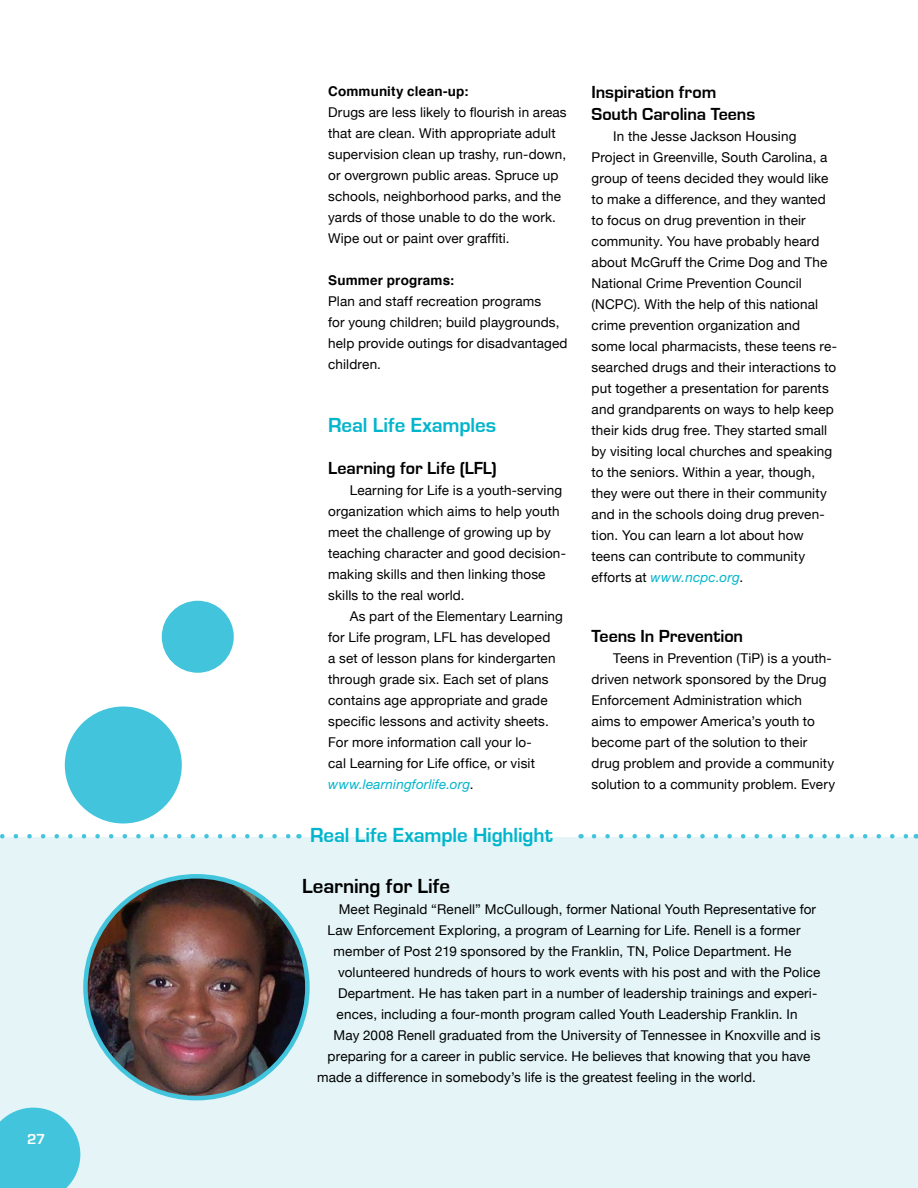
<style>
.page{position:relative;width:918px;height:1188px;background:#fff}
.page>*{position:absolute;margin:0;border:0;box-sizing:border-box;transform-origin:0 0}
.t1{font:700 21px "Eurostile";letter-spacing:-.005em;color:#00b5cc}
.t2{font:700 21px "Eurostile";color:#000}
.t3{font:700 18px/21.6px "Eurostile";letter-spacing:-.005em;color:#000}
.t4{font:700 15px "Eurostile";color:#fff}
.t5{font:13.5px/21px "Helvetica Neue";letter-spacing:.01em;color:#000}
.t6{font:italic 13.5px "Helvetica Neue";letter-spacing:.015em;color:#00b5cc}
.s1{font-family:"Helvetica";font-weight:700}
.s2{font-style:normal;color:#000}
.s3{font-style:italic;color:#00b5cc}
</style>
<div class="page">
<div style="left:0;top:837px;width:918px;height:351px;background:#e4f4f7"></div>
<div style="left:162px;top:601px;width:72px;height:72px;background:#41c4dc;border-radius:50%"></div>
<div style="left:65px;top:706px;width:117px;height:118px;background:#41c4dc;border-radius:50%"></div>
<svg style="left:594px;top:834px;width:315px;height:4px"></svg>
<img style="left:86px;top:876px;width:219px;height:222px">
<svg style="left:0;top:834px;width:291px;height:4px"></svg>
<svg style="left:0;top:1108px;width:80px;height:80px;background:#53c9de"></svg>
<p class="t4" style="left:27px;top:1131px;width:20px">27</p>
<p class="t5" style="left:328px;top:81px;width:240px"><span class="s1">Community clean-up:<br></span>Drugs are less likely to flourish in areas that are clean. With appropriate adult supervision clean up trashy, run-down, or overgrown public areas. Spruce up schools, neighborhood parks, and the yards of those unable to do the work.<br>Wipe out or paint over graffiti.</p>
<p class="t5" style="left:328px;top:270px;width:241px"><span class="s1">Summer programs:<br></span>Plan and staff recreation programs<br>for young children; build playgrounds, help provide outings for disadvantaged children.</p>
<p class="t1" style="left:328px;top:414px;width:170px">Real Life Examples</p>
<p class="t3" style="left:328px;top:458px;width:170px">Learning for Life (LFL)</p>
<p class="t5" style="left:350px;top:480px;width:214px">Learning for Life is a youth-serving</p>
<p class="t5" style="left:328px;top:501px;width:233px">organization which aims to help youth</p>
<p class="t5" style="left:328px;top:522px;width:224px">meet the challenge of growing up by</p>
<p class="t5" style="left:328px;top:543px;width:239px">teaching character and good decision-</p>
<p class="t5" style="left:328px;top:564px;width:219px">making skills and then linking those</p>
<p class="t5" style="left:328px;top:585px;width:138px">skills to the real world.</p>
<p class="t5" style="left:350px;top:606px;width:215px">As part of the Elementary Learning</p>
<p class="t5" style="left:328px;top:627px;width:224px">for Life program, LFL has developed</p>
<p class="t5" style="left:328px;top:648px;width:229px">a set of lesson plans for kindergarten</p>
<p class="t5" style="left:328px;top:669px;width:222px">through grade six. Each set of plans</p>
<p class="t5" style="left:328px;top:690px;width:221px">contains age appropriate and grade</p>
<p class="t5" style="left:328px;top:711px;width:222px">specific lessons and activity sheets.</p>
<p class="t5" style="left:328px;top:732px;width:205px">For more information call your lo-</p>
<p class="t5" style="left:328px;top:753px;width:208px">cal Learning for Life office, or visit</p>
<p class="t6" style="left:328px;top:776px;width:147px">www.learningforlife.org<span class="s2">.</span></p>
<p class="t3" style="left:592px;top:82px;width:165px">Inspiration from<br>South Carolina Teens</p>
<p class="t5" style="left:592px;top:126px;width:247px;text-indent:22px">In the Jesse Jackson Housing Project in Greenville, South Carolina, a group of teens decided they would like to make a difference, and they wanted to focus on drug prevention in their community. You have probably heard about McGruff the Crime Dog and The National Crime Prevention Council (NCPC). With the help of this national crime prevention organization and some local pharmacists, these teens re&shy;searched drugs and their interactions to put together a presentation for parents and grandparents on ways to help keep their kids drug free. They started small by visiting local churches and speaking to the seniors. Within a year, though, they were out there in their community and in the schools doing drug preven&shy;tion. You can learn a lot about how teens can contribute to community efforts at <span class="s3">www.ncpc.org</span>.</p>
<p class="t3" style="left:592px;top:626px;width:153px">Teens In Prevention</p>
<p class="t5" style="left:592px;top:648px;width:245px;text-indent:22px">Teens in Prevention (TiP) is a youth&shy;driven network sponsored by the Drug Enforcement Administration which<br>aims to empower America’s youth to become part of the solution to their drug problem and provide a community solution to a community problem. Every</p>
<p class="t1" style="left:310px;top:824px;width:244px">Real Life Example Highlight</p>
<p class="t2" style="left:302px;top:875px;width:150px">Learning for Life</p>
<p class="t5" style="left:339px;top:899px;width:479px">Meet Reginald “Renell” McCullough, former National Youth Representative for</p>
<p class="t5" style="left:328px;top:920px;width:474px">Law Enforcement Exploring, a program of Learning for Life. Renell is a former</p>
<p class="t5" style="left:334px;top:941px;width:459px">member of Post 219 sponsored by the Franklin, TN, Police Department. He</p>
<p class="t5" style="left:338px;top:962px;width:484px">volunteered hundreds of hours to work events with his post and with the Police</p>
<p class="t5" style="left:338px;top:983px;width:481px">Department. He has taken part in a number of leadership trainings and experi-</p>
<p class="t5" style="left:337px;top:1004px;width:462px">ences, including a four-month program called Youth Leadership Franklin. In</p>
<p class="t5" style="left:334px;top:1025px;width:488px">May 2008 Renell graduated from the University of Tennessee in Knoxville and is</p>
<p class="t5" style="left:328px;top:1046px;width:484px">preparing for a career in public service. He believes that knowing that you have</p>
<p class="t5" style="left:317px;top:1067px;width:440px">made a difference in somebody’s life is the greatest feeling in the world.</p>
</div>
